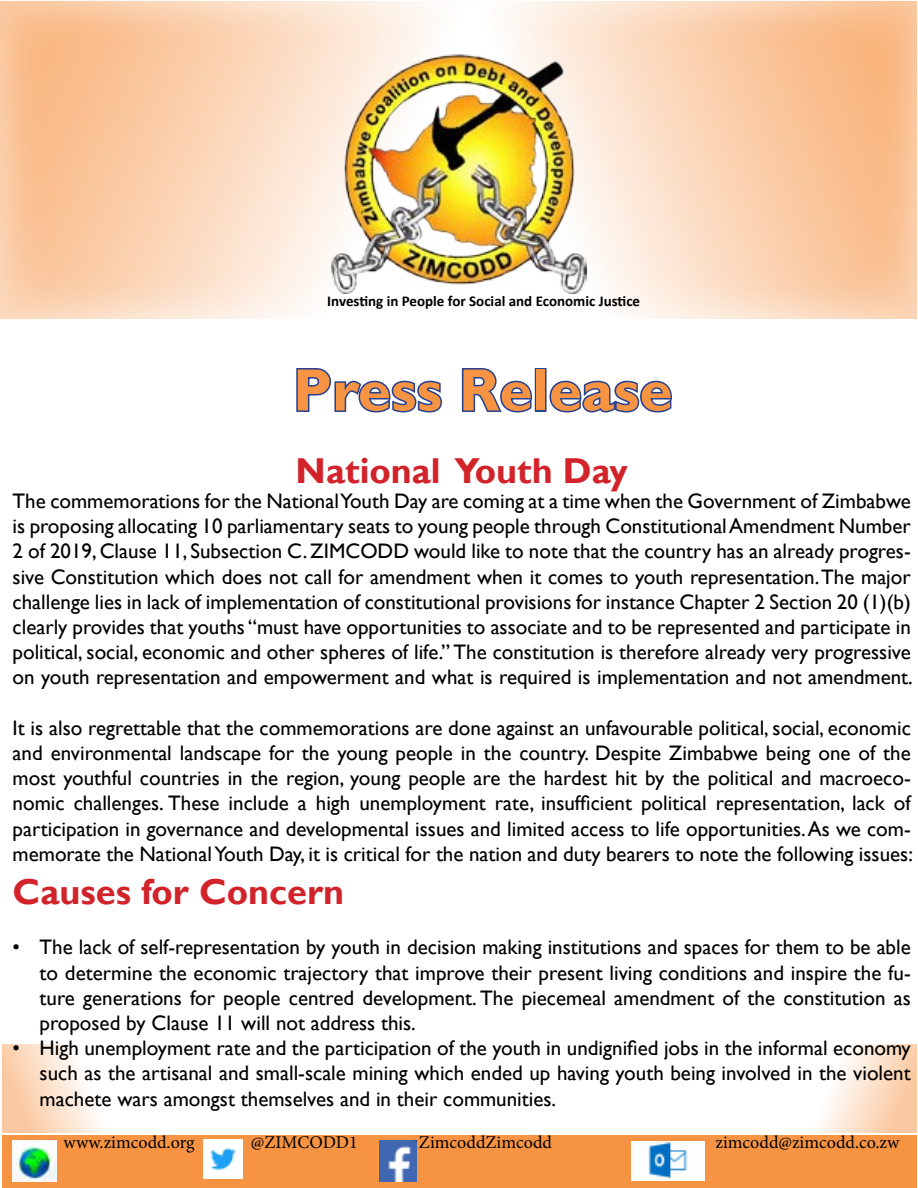
<style>
.page{position:relative;width:918px;height:1188px;background:#fff}
.page>*{position:absolute;margin:0;border:0;box-sizing:border-box;transform-origin:0 0}
.t1{font:700 60px "Gill Sans";color:#f79444}
.t2{font:700 36px "Gill Sans";color:#d2232a}
.t3{font:21px/25.2px "Gill Sans";color:#000;text-align:justify}
.t4{font:18px "Minion Pro";color:#000}
.t5{font:700 15px "Calibri";color:#000}
</style>
<div class="page">
<svg style="left:508px;top:3px;width:407px;height:314px;background:#fad4b4"></svg>
<svg style="left:1px;top:1px;width:431px;height:318px;background:#fbd6b8"></svg>
<svg style="left:819px;top:1045px;width:98px;height:88px"></svg>
<svg style="left:2px;top:1045px;width:99px;height:88px"></svg>
<img style="left:332px;top:54px;width:254px;height:240px">
<svg style="left:296px;top:368px;width:146px;height:45px"></svg>
<svg style="left:461px;top:368px;width:71px;height:45px"></svg>
<div style="left:535px;top:368px;width:12px;height:44px;border:3px solid #25408f"></div>
<svg style="left:549px;top:380px;width:123px;height:33px"></svg>
<div style="left:2px;top:1135px;width:915px;height:52px;background:#f79444"></div>
<img style="left:13px;top:1140px;width:44px;height:42px">
<img style="left:203px;top:1139px;width:39px;height:39px">
<img style="left:380px;top:1140px;width:36px;height:42px">
<img style="left:632px;top:1142px;width:72px;height:38px">
<p class="t5" style="left:327px;top:290px;width:314px">Investing in People for Social and Economic Justice</p>
<h1 class="t1" style="left:293px;top:354px;width:381px">Press Release</h1>
<h2 class="t2" style="left:296px;top:449px;width:334px">National Youth Day</h2>
<p class="t3" style="left:13px;top:489px;width:902px">The commemorations for the National Youth Day are coming at a time when the Government of Zimbabwe is proposing allocating 10 parliamentary seats to young people through Constitutional Amendment Number 2 of 2019, Clause 11, Subsection C. ZIMCODD would like to note that the country has an already progres&shy;sive Constitution which does not call for amendment when it comes to youth representation. The major challenge lies in lack of implementation of constitutional provisions for instance Chapter 2 Section 20 (1)(b) clearly provides that youths “must have opportunities to associate and to be represented and participate in political, social, economic and other spheres of life.” The constitution is therefore already very progressive on youth representation and empowerment and what is required is implementation and not amendment.</p>
<p class="t3" style="left:13px;top:716px;width:902px">It is also regrettable that the commemorations are done against an unfavourable political, social, economic and environmental landscape for the young people in the country. Despite Zimbabwe being one of the most youthful countries in the region, young people are the hardest hit by the political and macroeco&shy;nomic challenges. These include a high unemployment rate, insufficient political representation, lack of participation in governance and developmental issues and limited access to life opportunities. As we com&shy;memorate the National Youth Day, it is critical for the nation and duty bearers to note the following issues:</p>
<h2 class="t2" style="left:13px;top:870px;width:333px">Causes for Concern</h2>
<p class="t3" style="left:40px;top:935px;width:873px;text-indent:-27px">• The lack of self-representation by youth in decision making institutions and spaces for them to be able to determine the economic trajectory that improve their present living conditions and inspire the fu&shy;ture generations for people centred development. The piecemeal amendment of the constitution as proposed by Clause 11 will not address this.</p>
<p class="t3" style="left:40px;top:1036px;width:873px;text-indent:-27px">• High unemployment rate and the participation of the youth in undignified jobs in the informal economy such as the artisanal and small-scale mining which ended up having youth being involved in the violent machete wars amongst themselves and in their communities.</p>
<p class="t4" style="left:64px;top:1130px;width:133px">www.zimcodd.org</p>
<p class="t4" style="left:251px;top:1130px;width:108px">@ZIMCODD1</p>
<p class="t4" style="left:419px;top:1130px;width:135px">ZimcoddZimcodd</p>
<p class="t4" style="left:716px;top:1130px;width:185px">zimcodd@zimcodd.co.zw</p>
</div>
